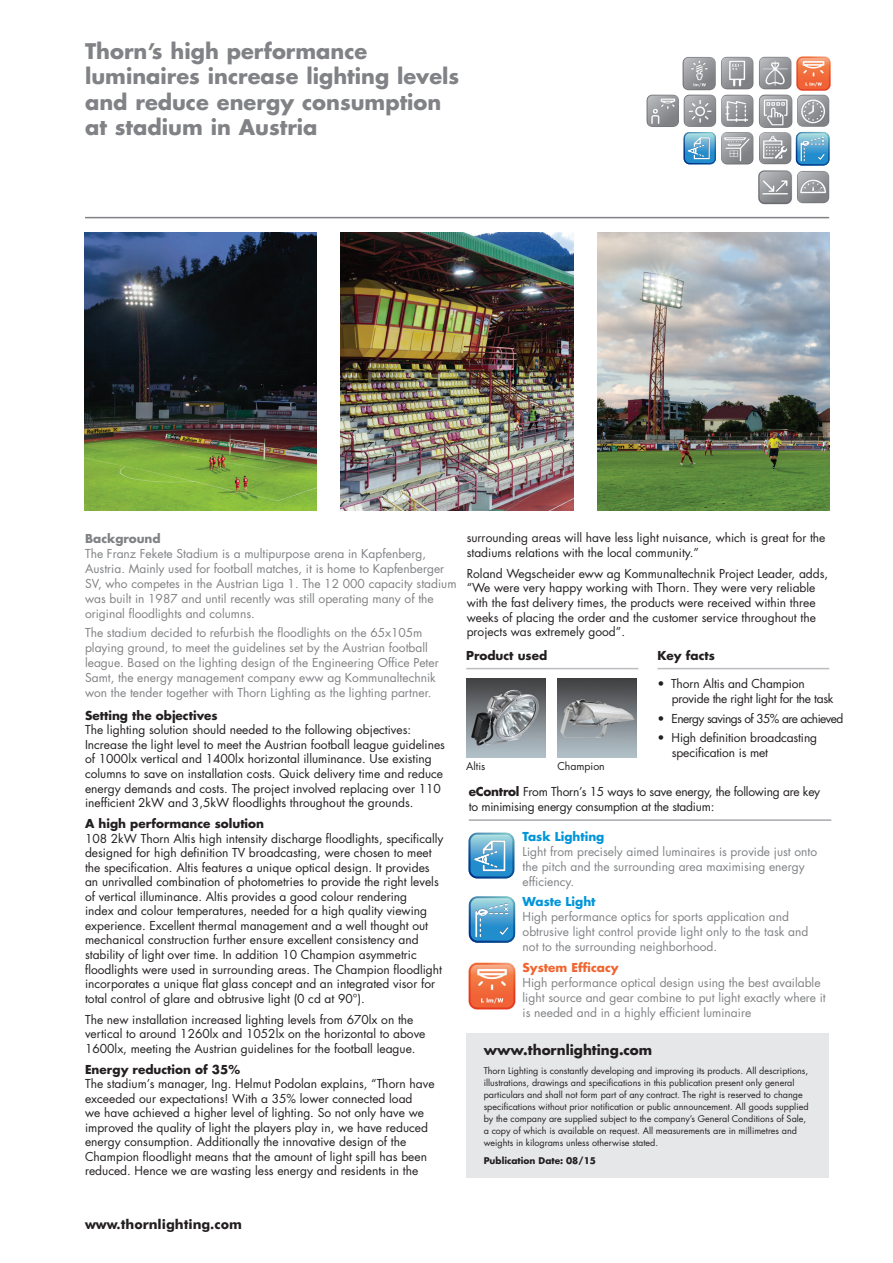
<style>
.page{position:relative;width:893px;height:1263px;background:#fff}
.page>*{position:absolute;margin:0;border:0;box-sizing:border-box;transform-origin:0 0}
._00_Range_Main_Headi{font:700 21px/25.2px "Futura";color:#808285}
.t1{font:700 13.5px "Futura BT";color:#231f20}
.t2{font:700 13.5px "Futura LT Pro";color:#231f20}
.t3{font:12px/14.5px "Futura";color:#231f20}
.t4{font:12px/15px "Futura";color:#808285}
.t5{font:12px/15px "Futura";letter-spacing:-.02em;color:#231f20}
.t6{font:12px/15px "Futura";letter-spacing:-.025em;color:#231f20}
.t7{font:12px "Futura";letter-spacing:-.05em;color:#231f20}
.t8{font:700 12px "Futura";color:#0095d9}
.t9{font:700 12px "Futura";color:#231f20}
.t10{font:700 12px "Futura";color:#f2642f}
.t11{font:10.5px "Futura";color:#231f20}
.t12{font:9px/12px "Futura LT Pro";color:#231f20}
.t13{font:700 9px "Futura LT Pro";color:#231f20}
.s1{font-weight:700}
</style>
<div class="page">
<img style="left:646px;top:94px;width:33px;height:33px">
<hr style="left:85px;top:217px;width:744px;height:1px;background:#808285">
<img style="left:797px;top:171px;width:32px;height:32px">
<img style="left:721px;top:57px;width:32px;height:32px">
<img style="left:721px;top:95px;width:32px;height:32px">
<img style="left:796px;top:56px;width:35px;height:35px">
<img style="left:797px;top:95px;width:32px;height:32px">
<img style="left:758px;top:170px;width:34px;height:35px">
<img style="left:759px;top:132px;width:32px;height:32px">
<img style="left:684px;top:94px;width:32px;height:33px">
<hr style="left:469px;top:819px;width:362px;height:2px;background:#a8a9ad">
<svg style="left:469px;top:833px;width:45px;height:45px;background:#64a9d0"></svg>
<svg style="left:469px;top:896px;width:46px;height:46px;background:#5ea5ce"></svg>
<img style="left:85px;top:233px;width:232px;height:277px">
<img style="left:341px;top:233px;width:232px;height:277px">
<img style="left:597px;top:233px;width:232px;height:277px">
<div style="left:467px;top:1033px;width:362px;height:145px;background:#e6e7e9"></div>
<hr style="left:657px;top:668px;width:172px;height:1px;background:#bcbdc0">
<img style="left:759px;top:57px;width:32px;height:32px">
<img style="left:721px;top:132px;width:32px;height:32px">
<svg style="left:684px;top:132px;width:32px;height:32px"></svg>
<hr style="left:466px;top:668px;width:172px;height:1px;background:#bcbdc0">
<img style="left:466px;top:678px;width:80px;height:80px">
<img style="left:557px;top:678px;width:80px;height:80px">
<img style="left:469px;top:963px;width:46px;height:46px">
<svg style="left:796px;top:132px;width:33px;height:34px"></svg>
<img style="left:682px;top:57px;width:34px;height:33px">
<img style="left:759px;top:94px;width:33px;height:34px">
<p class="_00_Range_Main_Headi" style="left:85px;top:39px;width:376px">Thorn’s high performance luminaires increase lighting levels and reduce energy consumption at stadium in Austria</p>
<p class="t4" style="left:85px;top:530px;width:373px"><span class="s1">Background<br></span>The Franz Fekete Stadium is a multipurpose arena in Kapfenberg, Austria. Mainly used for football matches, it is home to Kapfenberger SV, who competes in the Austrian Liga 1. The 12 000 capacity stadium was built in 1987 and until recently was still operating many of the original floodlights and columns.</p>
<p class="t4" style="left:85px;top:625px;width:355px">The stadium decided to refurbish the floodlights on the 65x105m playing ground, to meet the guidelines set by the Austrian football league. Based on the lighting design of the Engineering Office Peter Samt, the energy management company eww ag Kommunaltechnik won the tender together with Thorn Lighting as the lighting partner.</p>
<p class="t3" style="left:85px;top:708px;width:362px"><span class="s1">Setting the objectives<br></span>The lighting solution should needed to the following objectives:<br>Increase the light level to meet the Austrian football league guidelines of 1000lx vertical and 1400lx horizontal illuminance. Use existing columns to save on installation costs. Quick delivery time and reduce energy demands and costs. The project involved replacing over 110 inefficient 2kW and 3,5kW floodlights throughout the grounds.</p>
<p class="t3" style="left:85px;top:816px;width:360px"><span class="s1">A high performance solution<br></span>108 2kW Thorn Altis high intensity discharge floodlights, specifically designed for high definition TV broadcasting, were chosen to meet the specification. Altis features a unique optical design. It provides an unrivalled combination of photometries to provide the right levels of vertical illuminance. Altis provides a good colour rendering<br>index and colour temperatures, needed for a high quality viewing experience. Excellent thermal management and a well thought out mechanical construction further ensure excellent consistency and stability of light over time. In addition 10 Champion asymmetric floodlights were used in surrounding areas. The Champion floodlight incorporates a unique flat glass concept and an integrated visor for total control of glare and obtrusive light (0 cd at 90°).</p>
<p class="t3" style="left:85px;top:1012px;width:342px">The new installation increased lighting levels from 670lx on the vertical to around 1260lx and 1052lx on the horizontal to above<br>1600lx, meeting the Austrian guidelines for the football league.</p>
<p class="t3" style="left:85px;top:1062px;width:351px"><span class="s1">Energy reduction of 35%<br></span>The stadium’s manager, Ing. Helmut Podolan explains, “Thorn have exceeded our expectations! With a 35% lower connected load<br>we have achieved a higher level of lighting. So not only have we improved the quality of light the players play in, we have reduced energy consumption. Additionally the innovative design of the Champion floodlight means that the amount of light spill has been reduced. Hence we are wasting less energy and residents in the</p>
<p class="t3" style="left:467px;top:530px;width:360px">surrounding areas will have less light nuisance, which is great for the stadiums relations with the local community.”</p>
<p class="t3" style="left:467px;top:566px;width:363px">Roland Wegscheider eww ag Kommunaltechnik Project Leader, adds, “We were very happy working with Thorn. They were very reliable with the fast delivery times, the products were received within three weeks of placing the order and the customer service throughout the projects was extremely good”.</p>
<p class="t9" style="left:466px;top:648px;width:82px">Product used</p>
<p class="t11" style="left:466px;top:759px;width:21px">Altis</p>
<p class="t11" style="left:557px;top:759px;width:49px">Champion</p>
<p class="t9" style="left:657px;top:648px;width:59px">Key facts</p>
<p class="t6" style="left:672px;top:676px;width:163px;text-indent:-14px">• Thorn Altis and Champion provide the right light for the task</p>
<p class="t7" style="left:657px;top:710px;width:187px">• Energy savings of 35% are achieved</p>
<p class="t3" style="left:672px;top:730px;width:147px;line-height:15px;text-indent:-14px">• High definition broadcasting specification is met</p>
<p class="t5" style="left:469px;top:784px;width:353px"><span class="s1">eControl</span> From Thorn’s 15 ways to save energy, the following are key to minimising energy consumption at the stadium:</p>
<p class="t8" style="left:523px;top:829px;width:83px">Task Lighting</p>
<p class="t4" style="left:523px;top:844px;width:296px">Light from precisely aimed luminaires is provide just onto the pitch and the surrounding area maximising energy efficiency.</p>
<p class="t8" style="left:523px;top:893px;width:74px">Waste Light</p>
<p class="t4" style="left:523px;top:908px;width:287px">High performance optics for sports application and obtrusive light control provide light only to the task and not to the surrounding neighborhood.</p>
<p class="t10" style="left:523px;top:960px;width:98px">System Efficacy</p>
<p class="t4" style="left:523px;top:975px;width:305px">High performance optical design using the best available light source and gear combine to put light exactly where it is needed and in a highly efficient luminaire</p>
<p class="t2" style="left:484px;top:1040px;width:170px">www.thornlighting.com</p>
<p class="t12" style="left:484px;top:1064px;width:326px">Thorn Lighting is constantly developing and improving its products. All descriptions, illustrations, drawings and specifications in this publication present only general particulars and shall not form part of any contract. The right is reserved to change specifications without prior notification or public announcement. All goods supplied by the company are supplied subject to the company’s General Conditions of Sale, a copy of which is available on request. All measurements are in millimetres and weights in kilograms unless otherwise stated.</p>
<p class="t13" style="left:484px;top:1153px;width:114px">Publication Date: 08/15</p>
<p class="t1" style="left:85px;top:1216px;width:158px">www.thornlighting.com</p>
</div>
